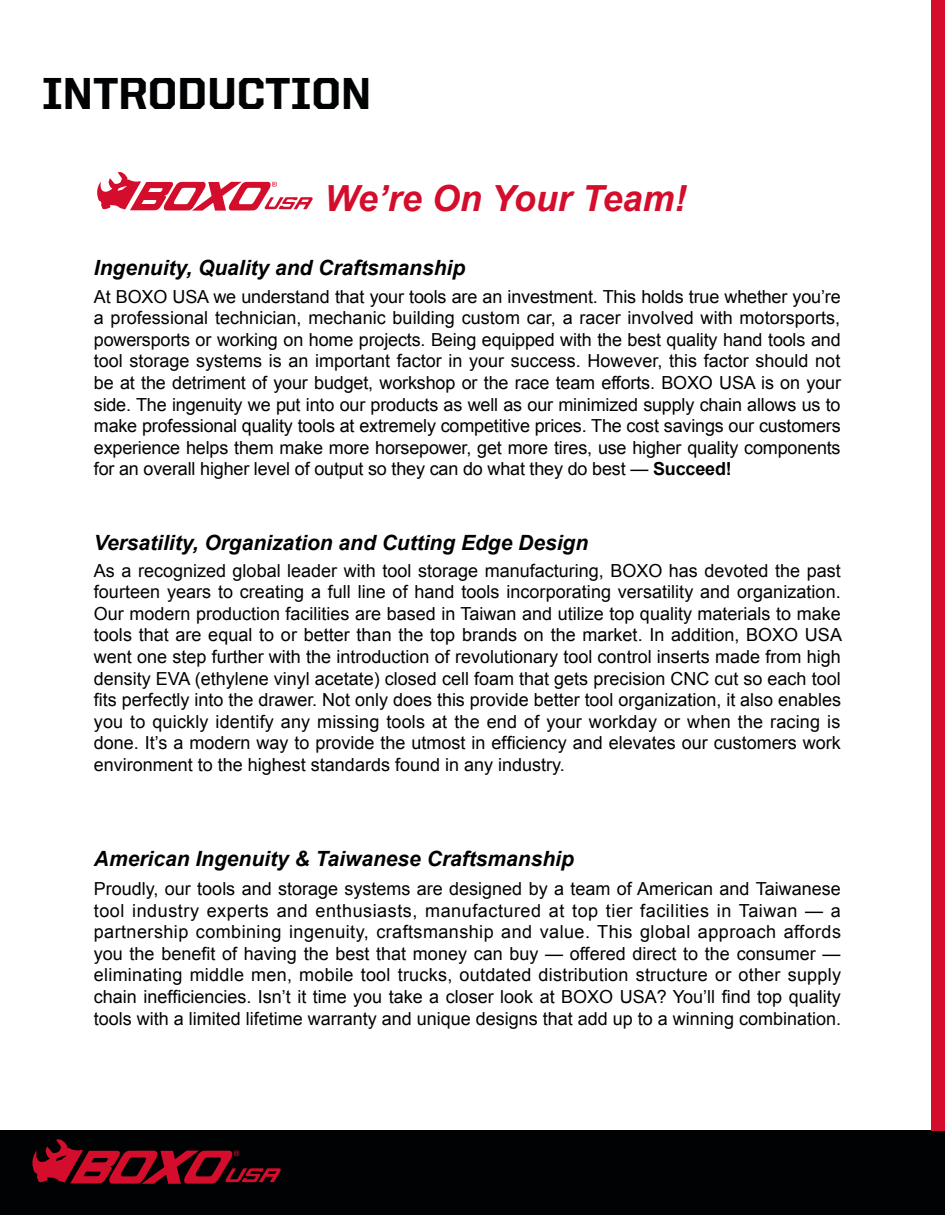
<style>
.page{position:relative;width:945px;height:1215px;background:#fff}
.page>*{position:absolute;margin:0;border:0;box-sizing:border-box;transform-origin:0 0}
.t1{font:800 45px "United Sans Reg";color:#010203}
.t2{font:italic 700 36px "Arial";color:#d30d2b}
.t3{font:italic 700 21px "Arial";color:#010203}
.t4{font:18px/21.6px "Arial";color:#010203;text-align:justify}
.s1{font-weight:700}
</style>
<div class="page">
<div style="left:0;top:1130px;width:945px;height:85px;background:#010203"></div>
<svg style="left:32px;top:1139px;width:249px;height:45px"></svg>
<div style="left:932px;top:0;width:13px;height:1130px;background:#d30d2b"></div>
<svg style="left:97px;top:172px;width:216px;height:39px"></svg>
<p class="t1" style="left:42px;top:69px;width:331px">INTRODUCTION</p>
<p class="t2" style="left:325px;top:175px;width:364px">We’re On Your Team!</p>
<p class="t3" style="left:94px;top:254px;width:373px">Ingenuity, Quality and Craftsmanship</p>
<p class="t4" style="left:94px;top:286px;width:749px">At BOXO USA we understand that your tools are an investment. This holds true whether you’re a professional technician, mechanic building custom car, a racer involved with motorsports, powersports or working on home projects. Being equipped with the best quality hand tools and tool storage systems is an important factor in your success. However, this factor should not be at the detriment of your budget, workshop or the race team efforts. BOXO USA is on your side. The ingenuity we put into our products as well as our minimized supply chain allows us to make professional quality tools at extremely competitive prices. The cost savings our customers experience helps them make more horsepower, get more tires, use higher quality components for an overall higher level of output so they can do what they do best — <span class="s1">Succeed!</span></p>
<p class="t3" style="left:94px;top:529px;width:496px">Versatility, Organization and Cutting Edge Design</p>
<p class="t4" style="left:94px;top:560px;width:750px">As a recognized global leader with tool storage manufacturing, BOXO has devoted the past fourteen years to creating a full line of hand tools incorporating versatility and organization.<br>Our modern production facilities are based in Taiwan and utilize top quality materials to make tools that are equal to or better than the top brands on the market. In addition, BOXO USA went one step further with the introduction of revolutionary tool control inserts made from high density EVA (ethylene vinyl acetate) closed cell foam that gets precision CNC cut so each tool fits perfectly into the drawer. Not only does this provide better tool organization, it also enables you to quickly identify any missing tools at the end of your workday or when the racing is done. It’s a modern way to provide the utmost in efficiency and elevates our customers work environment to the highest standards found in any industry.</p>
<p class="t3" style="left:94px;top:845px;width:482px">American Ingenuity &amp; Taiwanese Craftsmanship</p>
<p class="t4" style="left:94px;top:878px;width:749px">Proudly, our tools and storage systems are designed by a team of American and Taiwanese tool industry experts and enthusiasts, manufactured at top tier facilities in Taiwan — a partnership combining ingenuity, craftsmanship and value. This global approach affords you the benefit of having the best that money can buy — offered direct to the consumer — eliminating middle men, mobile tool trucks, outdated distribution structure or other supply chain inefficiencies. Isn’t it time you take a closer look at BOXO USA? You’ll find top quality tools with a limited lifetime warranty and unique designs that add up to a winning combination.</p>
</div>
